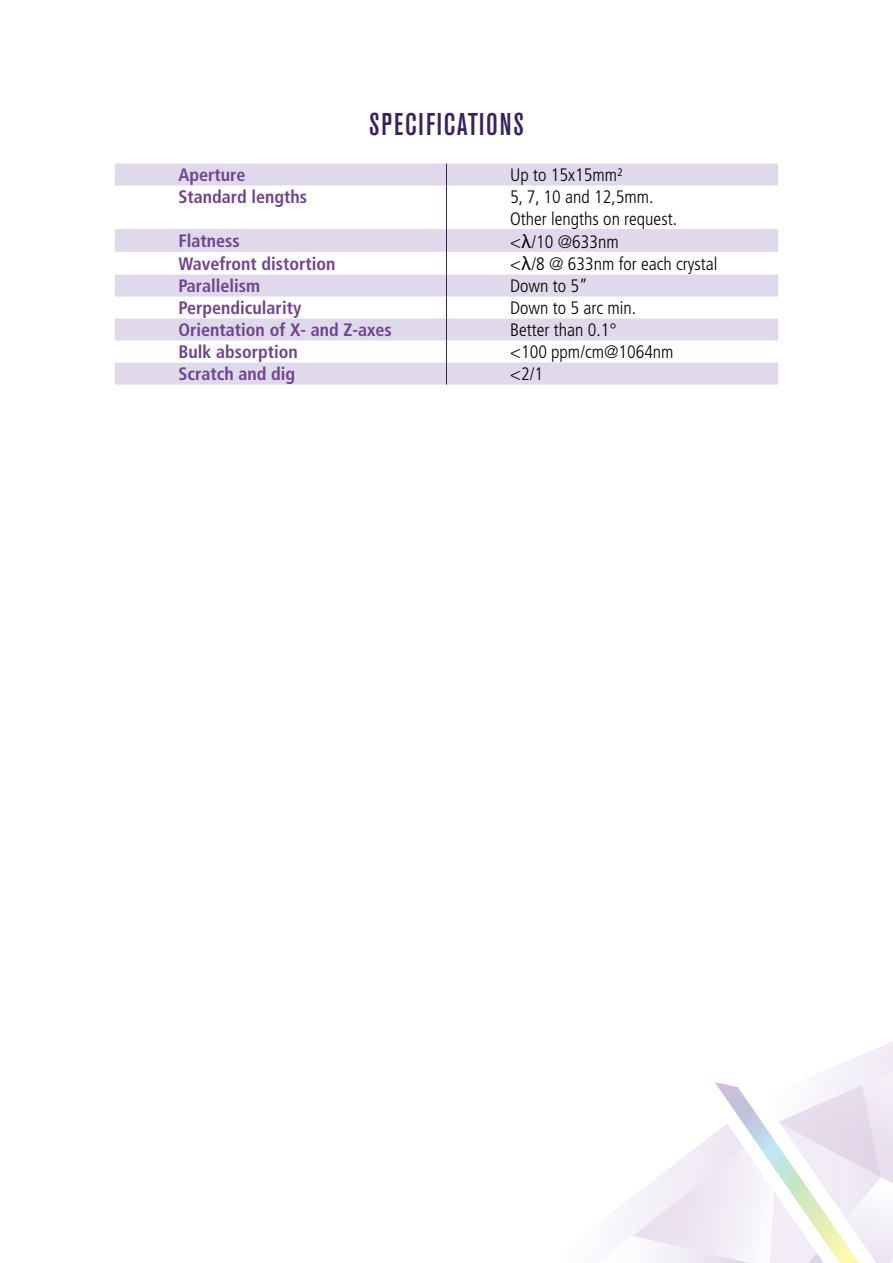
<style>
.page{position:relative;width:893px;height:1263px;background:#fff}
.page>*{position:absolute;margin:0;border:0;box-sizing:border-box;transform-origin:0 0}
.t1{font:500 condensed 31.2px "Akzidenz Grotesk BQ";letter-spacing:.06em;color:#3a235c}
.t2{font:300 condensed 18px/21.6px "Frutiger LT Std";color:#000}
.t3{font:700 condensed 18px "Frutiger LT Std";color:#70448e}
.s1{font-family:"Geneva";font-weight:400;font-stretch:normal}
</style>
<div class="page">
<svg style="left:622px;top:1041px;width:271px;height:222px"></svg>
<svg style="left:115px;top:163px;width:663px;height:221px"></svg>
<svg style="left:446px;top:163px;width:1px;height:22px"></svg>
<hr style="left:446px;top:185px;width:1px;height:44px;background:#3a235c">
<svg style="left:446px;top:229px;width:1px;height:155px"></svg>
<h1 class="t1" style="left:369px;top:107px;width:156px">SPECIFICATIONS</h1>
<p class="t3" style="left:179px;top:164px;width:68px">Aperture</p>
<p class="t2" style="left:510px;top:164px;width:114px">Up to 15x15mm²</p>
<p class="t3" style="left:179px;top:186px;width:130px">Standard lengths</p>
<p class="t2" style="left:510px;top:186px;width:168px">5, 7, 10 and 12,5mm.<br>Other lengths on request.</p>
<p class="t3" style="left:179px;top:230px;width:63px">Flatness</p>
<p class="t2" style="left:510px;top:231px;width:110px">&lt;<span class="s1">λ</span>/10 @633nm</p>
<p class="t3" style="left:179px;top:253px;width:159px">Wavefront distortion</p>
<p class="t2" style="left:510px;top:253px;width:209px">&lt;<span class="s1">λ</span>/8 @ 633nm for each crystal</p>
<p class="t3" style="left:179px;top:275px;width:83px">Parallelism</p>
<p class="t2" style="left:510px;top:275px;width:79px">Down to 5”</p>
<p class="t3" style="left:179px;top:297px;width:124px">Perpendicularity</p>
<p class="t2" style="left:510px;top:297px;width:127px">Down to 5 arc min.</p>
<p class="t3" style="left:179px;top:319px;width:215px">Orientation of X- and Z-axes</p>
<p class="t2" style="left:510px;top:319px;width:108px">Better than 0.1°</p>
<p class="t3" style="left:179px;top:341px;width:121px">Bulk absorption</p>
<p class="t2" style="left:510px;top:341px;width:165px">&lt;100 ppm/cm@1064nm</p>
<p class="t3" style="left:179px;top:363px;width:118px">Scratch and dig</p>
<p class="t2" style="left:510px;top:363px;width:34px">&lt;2/1</p>
</div>
